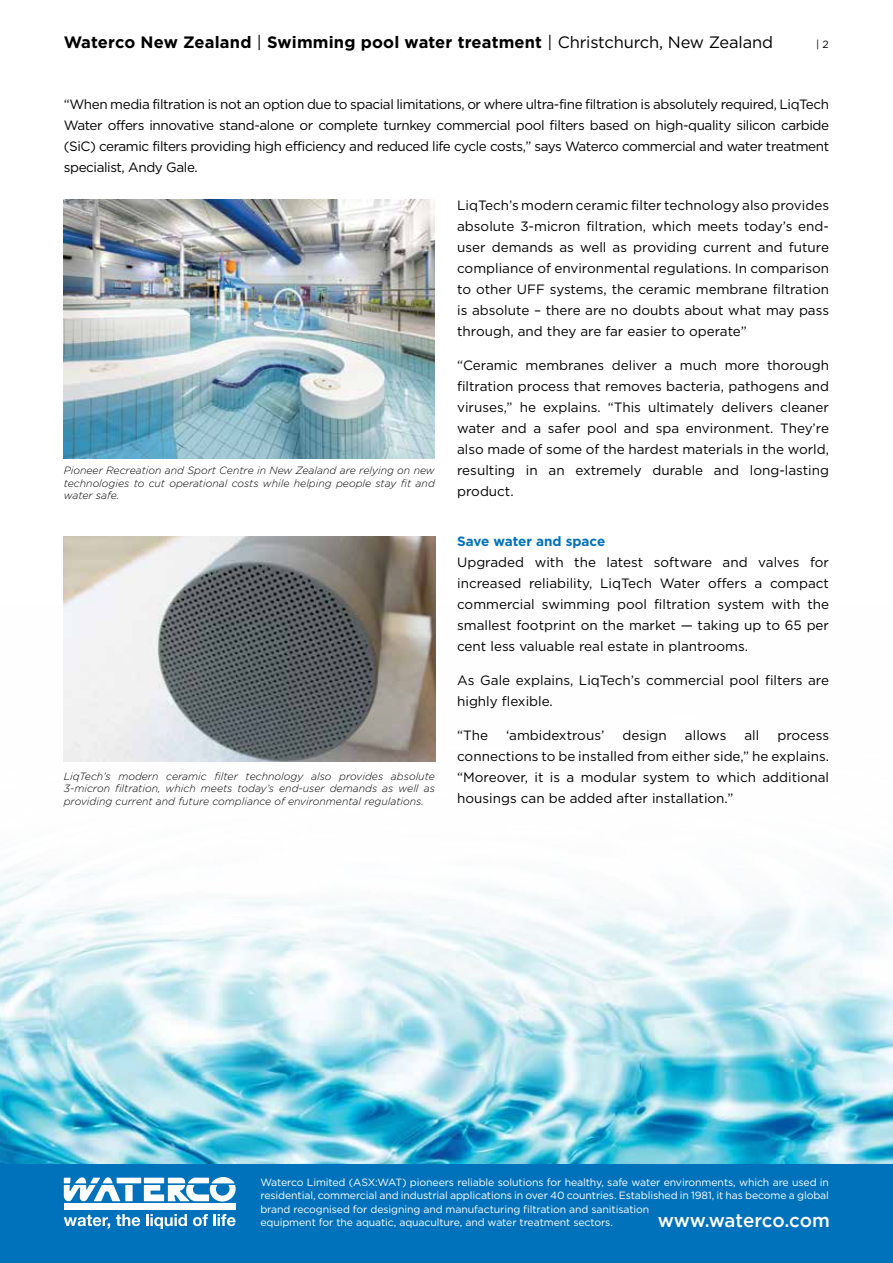
<style>
.page{position:relative;width:893px;height:1263px;background:#fff}
.page>*{position:absolute;margin:0;border:0;box-sizing:border-box;transform-origin:0 0}
.t1{font:500 18.75px "Gotham";letter-spacing:-.01em;color:#fff}
.t2{font:700 16.5px "Gotham HTF";letter-spacing:.01em;color:#000}
.t3{font:13.5px/21px "Gotham HTF";color:#000;text-align:justify}
.t4{font:700 13.5px "Gotham HTF";color:#0072bc}
.t5{font:10.5px/13.5px "Gotham HTF";letter-spacing:-.01em;color:#fff}
.t6{font:italic 300 10.5px/12.6px "Gotham HTF";color:#000;text-align:justify}
.t7{font:10.5px "Gotham HTF";color:#000}
.s1{font-weight:400}
</style>
<div class="page">
<div style="left:0;top:1163px;width:893px;height:100px;background:#0072bc"></div>
<svg style="left:64px;top:1177px;width:56px;height:24px"></svg>
<div style="left:64px;top:1203px;width:172px;height:7px;background:#fff"></div>
<svg style="left:64px;top:1215px;width:46px;height:14px"></svg>
<svg style="left:116px;top:1214px;width:24px;height:12px"></svg>
<svg style="left:146px;top:1214px;width:41px;height:15px"></svg>
<svg style="left:193px;top:1214px;width:43px;height:12px"></svg>
<div style="left:125px;top:1185px;width:8px;height:16px;background:#fff"></div>
<div style="left:117px;top:1178px;width:24px;height:5px;background:#fff"></div>
<svg style="left:144px;top:1177px;width:92px;height:24px"></svg>
<img style="left:0;top:605px;width:893px;height:558px">
<img style="left:64px;top:200px;width:371px;height:258px">
<img style="left:64px;top:536px;width:372px;height:225px">
<p class="t2" style="left:64px;top:33px;width:711px">Waterco New Zealand <span class="s1">|</span> Swimming pool water treatment <span class="s1">| Christchurch, New Zealand</span></p>
<p class="t7" style="left:816px;top:39px;width:14px">| 2</p>
<p class="t3" style="left:64px;top:94px;width:767px">“When media filtration is not an option due to spacial limitations, or where ultra-fine filtration is absolutely required, LiqTech Water offers innovative stand-alone or complete turnkey commercial pool filters based on high-quality silicon carbide (SiC) ceramic filters providing high efficiency and reduced life cycle costs,” says Waterco commercial and water treatment specialist, Andy Gale.</p>
<p class="t6" style="left:64px;top:464px;width:373px">Pioneer Recreation and Sport Centre in New Zealand are relying on new technologies to cut operational costs while helping people stay fit and water safe.</p>
<p class="t6" style="left:64px;top:770px;width:373px">LiqTech’s modern ceramic filter technology also provides absolute 3-micron filtration, which meets today’s end-user demands as well as providing current and future compliance of environmental regulations.</p>
<p class="t3" style="left:457px;top:194px;width:373px">LiqTech’s modern ceramic filter technology also provides absolute 3-micron filtration, which meets today’s end&shy;user demands as well as providing current and future compliance of environmental regulations. In comparison to other UFF systems, the ceramic membrane filtration is absolute – there are no doubts about what may pass through, and they are far easier to operate”</p>
<p class="t3" style="left:457px;top:354px;width:373px">“Ceramic membranes deliver a much more thorough filtration process that removes bacteria, pathogens and viruses,” he explains. “This ultimately delivers cleaner water and a safer pool and spa environment. They’re also made of some of the hardest materials in the world, resulting in an extremely durable and long-lasting product.</p>
<p class="t4" style="left:457px;top:534px;width:150px">Save water and space</p>
<p class="t3" style="left:457px;top:552px;width:373px">Upgraded with the latest software and valves for increased reliability, LiqTech Water offers a compact commercial swimming pool filtration system with the smallest footprint on the market — taking up to 65 per cent less valuable real estate in plantrooms.</p>
<p class="t3" style="left:457px;top:669px;width:373px">As Gale explains, LiqTech’s commercial pool filters are highly flexible.</p>
<p class="t3" style="left:457px;top:724px;width:32px">“The</p>
<p class="t3" style="left:506px;top:724px;width:100px">‘ambidextrous’</p>
<p class="t3" style="left:622px;top:724px;width:46px">design</p>
<p class="t3" style="left:685px;top:724px;width:43px">allows</p>
<p class="t3" style="left:744px;top:724px;width:16px">all</p>
<p class="t3" style="left:457px;top:724px;width:373px;text-indent:320px">process connections to be installed from either side,” he explains. “Moreover, it is a modular system to which additional housings can be added after installation.”</p>
<p class="t5" style="left:260px;top:1175px;width:570px">Waterco Limited (ASX:WAT) pioneers reliable solutions for healthy, safe water environments, which are used in residential, commercial and industrial applications in over 40 countries. Established in 1981, it has become a global brand recognised for designing and manufacturing filtration and sanitisation<br>equipment for the aquatic, aquaculture, and water treatment sectors.</p>
<h1 class="t1" style="left:658px;top:1207px;width:174px">www.waterco.com</h1>
</div>
